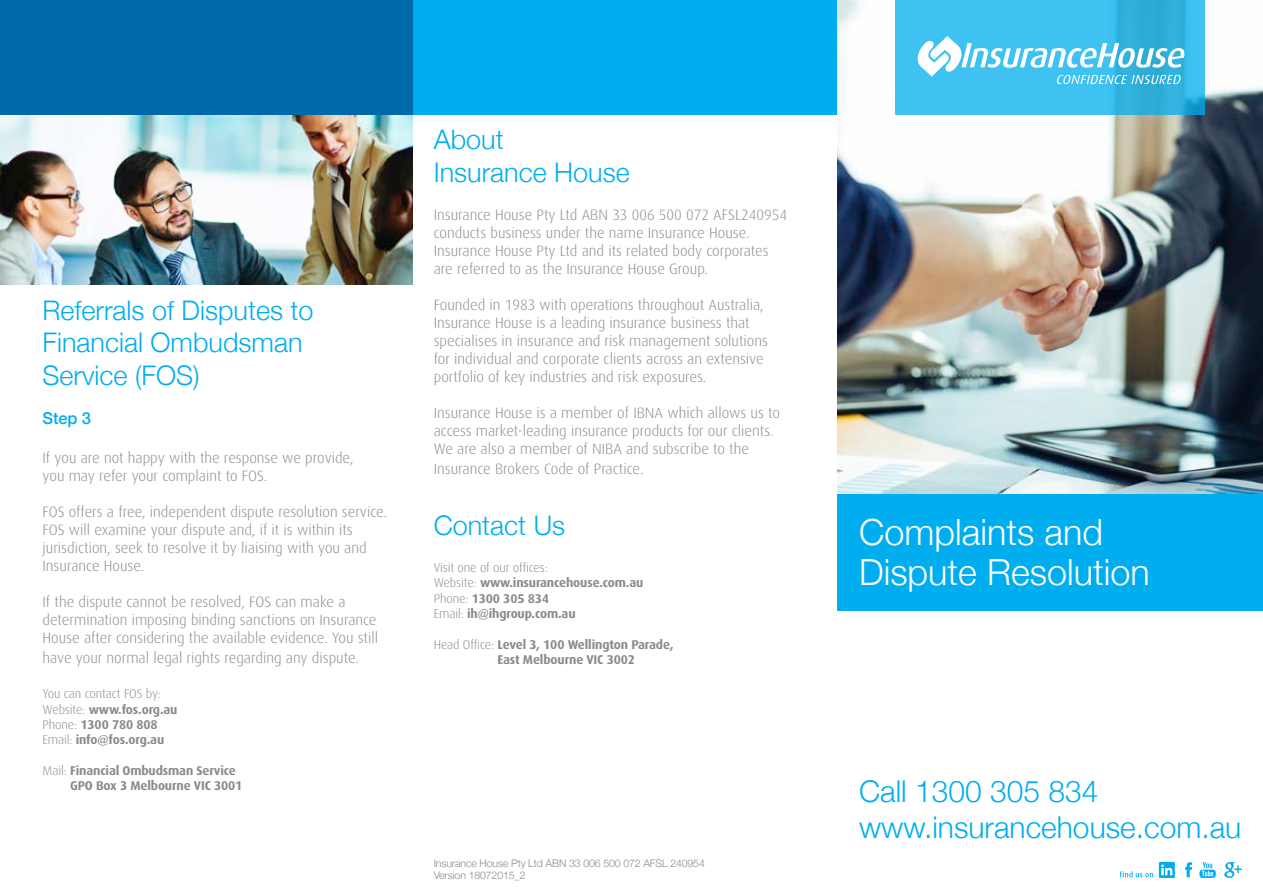
<style>
.page{position:relative;width:1263px;height:893px;background:#fff}
.page>*{position:absolute;margin:0;border:0;box-sizing:border-box;transform-origin:0 0}
.t1{font:300 36px/40.5px "Helvetica Neue";color:#fff}
.t2{font:300 30px/36px "Helvetica Neue";color:#00aeef}
.t3{font:300 27px/32.4px "Helvetica Neue";color:#00aeef}
.t4{font:500 16.5px "Helvetica Neue";color:#00aeef}
.t5{font:300 15px/18px "Dax";color:#8a8a8d}
.t6{font:700 12.75px/15.3px "Dax";letter-spacing:-.01em;color:#8a8a8d}
.t7{font:300 12.75px/15.3px "Dax";letter-spacing:-.01em;color:#8a8a8d}
.t8{font:300 10.5px/12.6px "Helvetica Neue";letter-spacing:-.01em;color:#8a8a8d}
.s1{font-weight:700}
.s2{font-weight:300}
</style>
<div class="page">
<img style="left:0;top:115px;width:412px;height:170px">
<div style="left:0;top:0;width:859px;height:115px;background:#00aeef"></div>
<div style="left:0;top:0;width:412px;height:115px;background:#0069aa"></div>
<img style="left:838px;top:0;width:425px;height:495px">
<div style="left:838px;top:495px;width:425px;height:116px;background:#00aeef"></div>
<svg style="left:896px;top:0;width:309px;height:115px;background:#3abdec"></svg>
<svg style="left:1224px;top:862px;width:18px;height:16px"></svg>
<svg style="left:1159px;top:862px;width:16px;height:16px"></svg>
<svg style="left:1185px;top:862px;width:7px;height:15px"></svg>
<svg style="left:1120px;top:871px;width:33px;height:6px"></svg>
<svg style="left:1199px;top:862px;width:17px;height:16px"></svg>
<svg style="left:915px;top:36px;width:270px;height:48px"></svg>
<h3 class="t3" style="left:43px;top:292px;width:273px">Referrals of Disputes to<br>Financial Ombudsman<br>Service (FOS)</h3>
<p class="t4" style="left:43px;top:405px;width:50px">Step 3</p>
<p class="t5" style="left:43px;top:449px;width:313px">If you are not happy with the response we provide, you may refer your complaint to FOS.</p>
<p class="t5" style="left:43px;top:503px;width:346px">FOS offers a free, independent dispute resolution service.<br>FOS will examine your dispute and, if it is within its jurisdiction, seek to resolve it by liaising with you and Insurance House.</p>
<p class="t5" style="left:43px;top:593px;width:337px">If the dispute cannot be resolved, FOS can make a determination imposing binding sanctions on Insurance<br>House after considering the available evidence. You still</p>
<p class="t5" style="left:43px;top:649px;width:318px">have your normal legal rights regarding any dispute.</p>
<p class="t7" style="left:43px;top:687px;width:136px">You can contact FOS by:<br>Website: <span class="s1">www.fos.org.au<br></span>Phone: <span class="s1">1300 780 808<br></span>Email: <span class="s1">info@fos.org.au</span></p>
<p class="t6" style="left:70px;top:763px;width:174px;text-indent:-28px"><span class="s2">Mail:</span> Financial Ombudsman Service<br>GPO Box 3 Melbourne VIC 3001</p>
<h3 class="t3" style="left:434px;top:122px;width:198px">About<br>Insurance House</h3>
<p class="t5" style="left:434px;top:206px;width:355px">Insurance House Pty Ltd ABN 33 006 500 072 AFSL240954 conducts business under the name Insurance House.<br>Insurance House Pty Ltd and its related body corporates are referred to as the Insurance House Group.</p>
<p class="t5" style="left:434px;top:296px;width:336px">Founded in 1983 with operations throughout Australia, Insurance House is a leading insurance business that specialises in insurance and risk management solutions for individual and corporate clients across an extensive portfolio of key industries and risk exposures.</p>
<p class="t5" style="left:434px;top:404px;width:348px">Insurance House is a member of IBNA which allows us to access market-leading insurance products for our clients.<br>We are also a member of NIBA and subscribe to the</p>
<p class="t5" style="left:434px;top:460px;width:211px">Insurance Brokers Code of Practice.</p>
<h3 class="t3" style="left:434px;top:507px;width:133px">Contact Us</h3>
<p class="t6" style="left:434px;top:560px;width:211px"><span class="s2">Visit one of our offices:<br>Website:</span> www.insurancehouse.com.au<br><span class="s2">Phone:</span> 1300 305 834<br><span class="s2">Email:</span> ih@ihgroup.com.au</p>
<p class="t6" style="left:497px;top:636px;width:178px;text-indent:-64px"><span class="s2">Head Office:</span> Level 3, 100 Wellington Parade,<br>East Melbourne VIC 3002</p>
<p class="t8" style="left:434px;top:856px;width:273px">Insurance House Pty Ltd ABN 33 006 500 072 AFSL 240954<br>Version 18072015_2</p>
<h1 class="t1" style="left:859px;top:509px;width:292px">Complaints and<br>Dispute Resolution</h1>
<h2 class="t2" style="left:859px;top:771px;width:384px">Call 1300 305 834 www.insurancehouse.com.au</h2>
</div>
